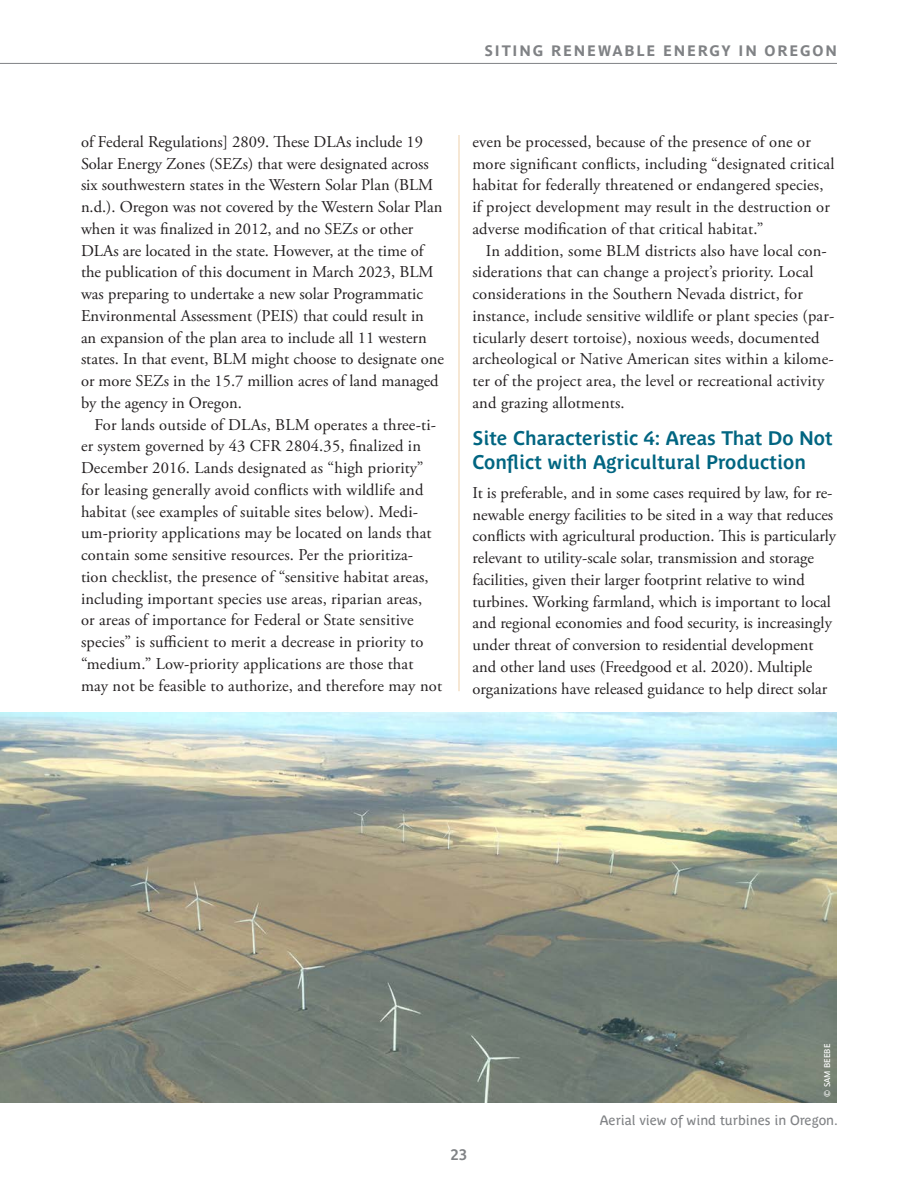
<style>
.page{position:relative;width:918px;height:1188px;background:#fff}
.page>*{position:absolute;margin:0;border:0;box-sizing:border-box;transform-origin:0 0}
.Subhead_3{font:700 19.5px/24px "Parisine Plus Std Gris";color:#016581}
.Body_Text{font:16.5px/21.8px "Adobe Garamond Pro";letter-spacing:.01em;color:#231f20}
.Body_Text_no_indent{font:16.5px/21.8px "Adobe Garamond Pro";color:#231f20}
.t1{font:700 15px "Parisine Std";letter-spacing:.12em;color:#808285}
.t2{font:700 15px "Parisine Std Gris";color:#808285}
.photo_caption{font:13.5px "Parisine Plus Std";color:#808285}
.photo_credit{font:8.25px "Parisine Std";color:#fff}
</style>
<div class="page">
<hr style="left:0;top:63px;width:837px;height:1px;background:#808285">
<img style="left:0;top:713px;width:837px;height:390px">
<hr style="left:459px;top:135px;width:1px;height:556px;background:#efd0ab">
<p class="t1" style="left:485px;top:42px;width:354px">SITING RENEWABLE ENERGY IN OREGON</p>
<p class="Body_Text_no_indent" style="left:81px;top:131px;width:364px">of Federal Regulations] 2809. These DLAs include 19<br>Solar Energy Zones (SEZs) that were designated across six southwestern states in the Western Solar Plan (BLM n.d.). Oregon was not covered by the Western Solar Plan when it was finalized in 2012, and no SEZs or other DLAs are located in the state. However, at the time of the publication of this document in March 2023, BLM was preparing to undertake a new solar Programmatic Environmental Assessment (PEIS) that could result in<br>an expansion of the plan area to include all 11 western states. In that event, BLM might choose to designate one or more SEZs in the 15.7 million acres of land managed by the agency in Oregon.</p>
<p class="Body_Text" style="left:81px;top:414px;width:363px;text-indent:13px">For lands outside of DLAs, BLM operates a three-ti&shy;er system governed by 43 CFR 2804.35, finalized in December 2016. Lands designated as “high priority” for leasing generally avoid conflicts with wildlife and habitat (see examples of suitable sites below). Medi&shy;um-priority applications may be located on lands that contain some sensitive resources. Per the prioritiza&shy;tion checklist, the presence of “sensitive habitat areas, including important species use areas, riparian areas,<br>or areas of importance for Federal or State sensitive species” is sufficient to merit a decrease in priority to “medium.” Low-priority applications are those that may not be feasible to authorize, and therefore may not</p>
<p class="Body_Text" style="left:472px;top:131px;width:363px">even be processed, because of the presence of one or more significant conflicts, including “designated critical habitat for federally threatened or endangered species, if project development may result in the destruction or adverse modification of that critical habitat.”</p>
<p class="Body_Text" style="left:472px;top:240px;width:363px;text-indent:13px">In addition, some BLM districts also have local con&shy;siderations that can change a project’s priority. Local considerations in the Southern Nevada district, for instance, include sensitive wildlife or plant species (par&shy;ticularly desert tortoise), noxious weeds, documented archeological or Native American sites within a kilome&shy;ter of the project area, the level or recreational activity and grazing allotments.</p>
<p class="Subhead_3" style="left:472px;top:426px;width:362px">Site Characteristic 4: Areas That Do Not<br>Conflict with Agricultural Production</p>
<p class="Body_Text_no_indent" style="left:472px;top:482px;width:365px">It is preferable, and in some cases required by law, for re&shy;newable energy facilities to be sited in a way that reduces conflicts with agricultural production. This is particularly relevant to utility-scale solar, transmission and storage facilities, given their larger footprint relative to wind turbines. Working farmland, which is important to local and regional economies and food security, is increasingly under threat of conversion to residential development and other land uses (Freedgood et al. 2020). Multiple organizations have released guidance to help direct solar</p>
<p class="photo_credit" style="left:822px;top:1097px;width:54px;rotate:-90deg">© SAM BEEBE</p>
<p class="photo_caption" style="left:600px;top:1113px;width:240px">Aerial view of wind turbines in Oregon.</p>
<p class="t2" style="left:451px;top:1146px;width:18px">23</p>
</div>
